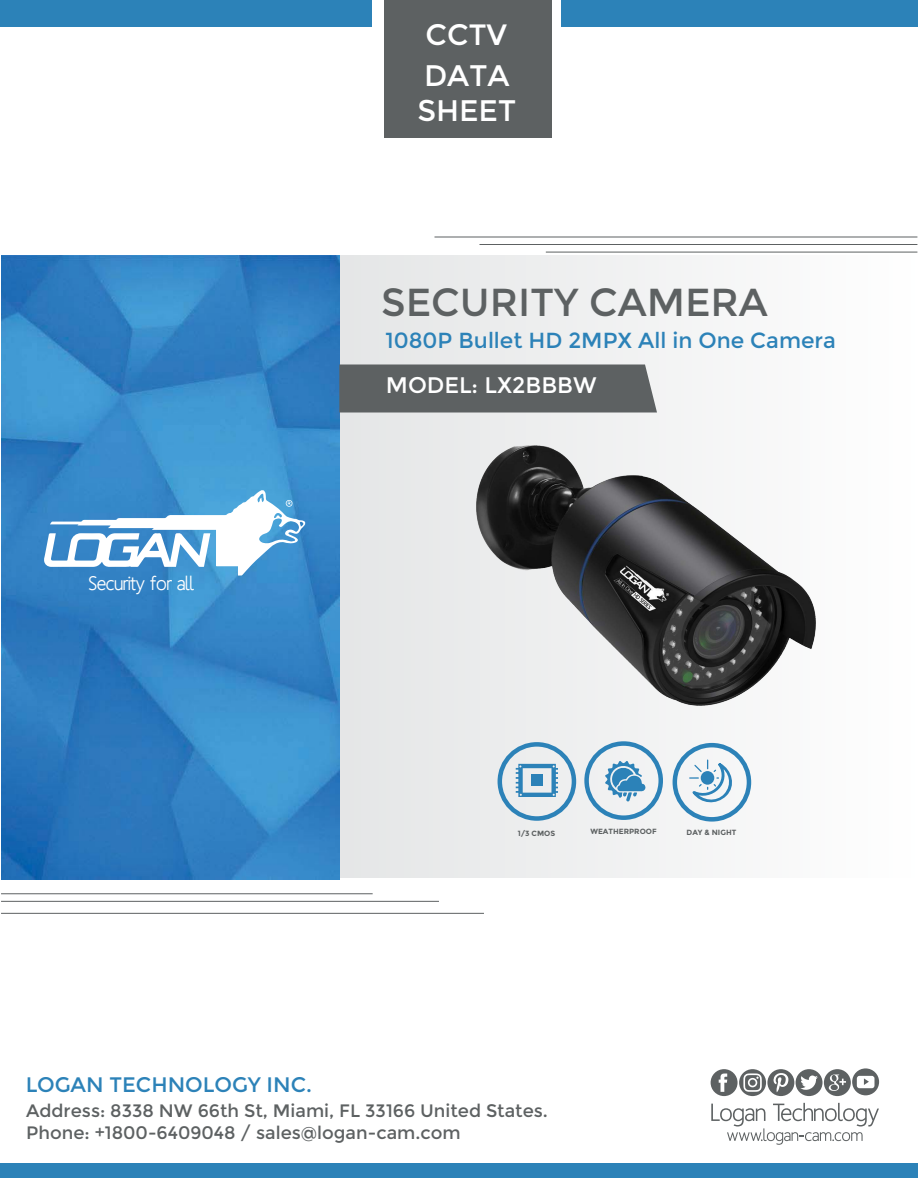
<style>
.page{position:relative;width:918px;height:1188px;background:#fff}
.page>*{position:absolute;margin:0;border:0;box-sizing:border-box;transform-origin:0 0}
.t1{font:39px "Montserrat";color:#5d6162}
.t2{font:29.7px/35.7px "Montserrat";color:#fff}
.t3{font:29.4px "Montserrat";color:#fff}
.t4{font:22.5px "Montserrat";color:#fff}
.t5{font:21.75px "Montserrat";color:#2c82b8}
.t6{font:21px "Montserrat";color:#2c82b8}
.t7{font:19.5px "Homizio";color:#fff}
.t8{font:18px/21.6px "Montserrat";color:#5d6162}
.t9{font:700 7.5px "Montserrat";color:#5d6162}
</style>
<div class="page">
<div style="left:0;top:0;width:917px;height:27px;background:#2c82b8"></div>
<div style="left:373px;top:0;width:188px;height:152px;background:#fff"></div>
<div style="left:384px;top:0;width:168px;height:138px;background:#5d6162"></div>
<svg style="left:339px;top:255px;width:413px;height:623px"></svg>
<div style="left:498px;top:742px;width:78px;height:79px;border:4px solid #2c82b8;border-radius:50%"></div>
<div style="left:584px;top:741px;width:79px;height:79px;border:4px solid #2c82b8;border-radius:50%"></div>
<div style="left:673px;top:743px;width:78px;height:79px;border:4px solid #2c82b8;border-radius:50%"></div>
<svg style="left:605px;top:761px;width:41px;height:40px"></svg>
<svg style="left:689px;top:760px;width:48px;height:45px"></svg>
<svg style="left:516px;top:764px;width:42px;height:33px"></svg>
<div style="left:531px;top:775px;width:11px;height:11px;background:#2c82b8"></div>
<img style="left:1px;top:255px;width:338px;height:624px">
<hr style="left:546px;top:252px;width:371px;height:1px;background:#5d6162">
<hr style="left:480px;top:244px;width:437px;height:1px;background:#5d6162">
<hr style="left:434px;top:237px;width:483px;height:1px;background:#5d6162">
<hr style="left:1px;top:894px;width:372px;height:1px;background:#5d6162">
<hr style="left:1px;top:901px;width:438px;height:1px;background:#5d6162">
<hr style="left:1px;top:913px;width:483px;height:1px;background:#5d6162">
<svg style="left:35px;top:490px;width:273px;height:140px"></svg>
<div style="left:339px;top:364px;width:318px;height:48px;background:#5d6162"></div>
<div style="left:0;top:1164px;width:918px;height:14px;background:#2c82b8"></div>
<svg style="left:711px;top:1103px;width:168px;height:42px"></svg>
<svg style="left:711px;top:1068px;width:168px;height:28px"></svg>
<img style="left:459px;top:420px;width:357px;height:304px">
<h3 class="t3" style="left:426px;top:18px;width:83px">CCTV</h3>
<h2 class="t2" style="left:417px;top:58px;width:100px">DATA<br>SHEET</h2>
<h1 class="t1" style="left:381px;top:280px;width:388px">SECURITY CAMERA</h1>
<p class="t5" style="left:386px;top:328px;width:452px">1080P Bullet HD 2MPX All in One Camera</p>
<p class="t7" style="left:89px;top:572px;width:106px">Security for all</p>
<p class="t4" style="left:386px;top:372px;width:212px">MODEL: LX2BBBW</p>
<p class="t9" style="left:518px;top:829px;width:39px">1/3 CMOS</p>
<p class="t9" style="left:590px;top:827px;width:68px">WEATHERPROOF</p>
<p class="t9" style="left:687px;top:828px;width:51px">DAY &amp; NIGHT</p>
<p class="t6" style="left:26px;top:1072px;width:288px">LOGAN TECHNOLOGY INC.</p>
<p class="t8" style="left:26px;top:1100px;width:523px">Address: 8338 NW 66th St, Miami, FL 33166 United States.<br>Phone: +1800-6409048 / sales@logan-cam.com</p>
</div>
